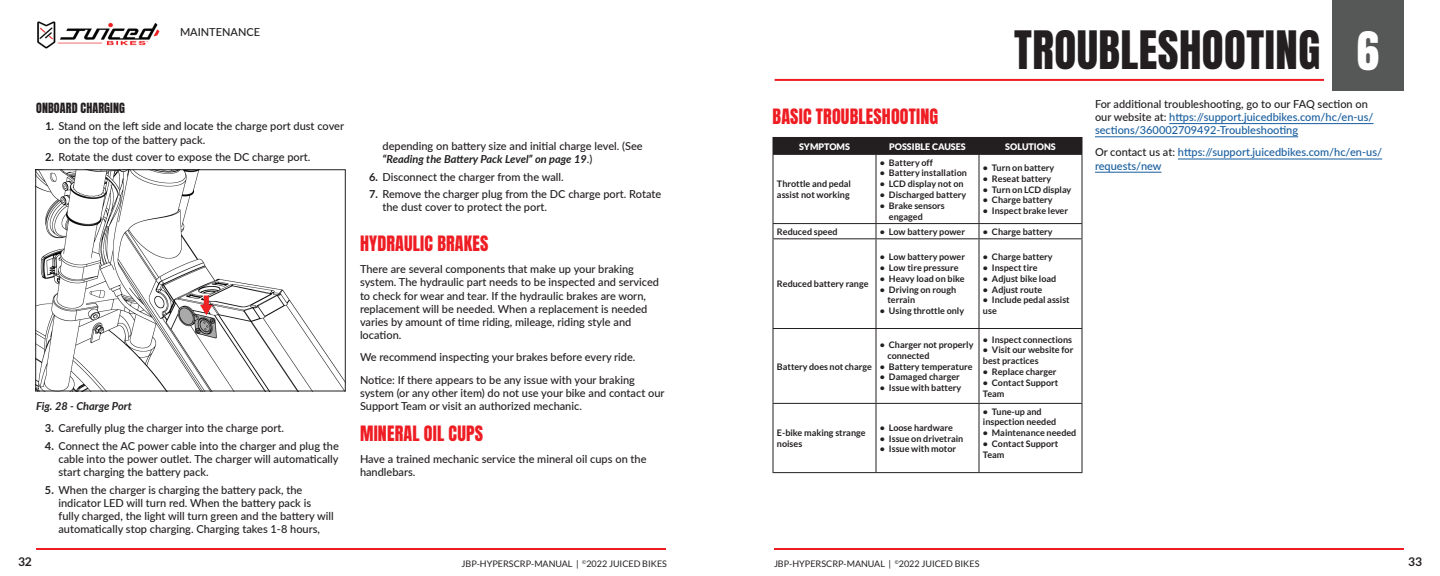
<style>
.page{position:relative;width:1440px;height:576px;background:#fff}
.page>*{position:absolute;margin:0;border:0;box-sizing:border-box;transform-origin:0 0}
.t1{font:45px "Anton";letter-spacing:.01em;color:#231f20}
.t2{font:45px "Anton";color:#fff}
.t3{font:18px "Anton";letter-spacing:.01em;color:#ee1d23}
.t4{font:12px "Anton";letter-spacing:.01em;color:#231f20}
.t5{font:700 12px "Lato";color:#231f20}
.t6{font:500 11px/13.2px "Lato";color:#231f20}
.t7{font:500 11px/13.2px "Lato";color:#175d9e}
.t8{font:italic 700 11px "Lato";color:#231f20}
.t9{font:700 9px/10.8px "Lato";color:#231f20}
.t10{font:9px "Lato";color:#231f20}
.t11{font:900 9px "Lato";color:#fff}
.s1{color:#231f20}
.s2{font-weight:700}
.s3{font-weight:700;font-style:italic}
</style>
<div class="page">
<hr style="left:775px;top:79px;width:549px;height:2px;background:#ee1d23">
<hr style="left:774px;top:548px;width:630px;height:2px;background:#ee1d23">
<div style="left:1332px;top:0;width:72px;height:91px;background:#565757"></div>
<img style="left:37px;top:21px;width:123px;height:28px">
<hr style="left:36px;top:548px;width:630px;height:2px;background:#ee1d23">
<img style="left:37px;top:171px;width:307px;height:218px">
<div style="left:35px;top:169px;width:311px;height:222px;border:1px solid #231f20"></div>
<div style="left:772px;top:137px;width:311px;height:17px;background:#231f20"></div>
<hr style="left:772px;top:154px;width:104px;height:1px;background:#231f20">
<hr style="left:772px;top:155px;width:2px;height:68px;background:#231f20">
<hr style="left:876px;top:154px;width:103px;height:1px;background:#231f20">
<hr style="left:876px;top:155px;width:1px;height:68px;background:#231f20">
<hr style="left:979px;top:154px;width:103px;height:1px;background:#231f20">
<hr style="left:978px;top:155px;width:2px;height:68px;background:#231f20">
<hr style="left:1082px;top:155px;width:1px;height:68px;background:#231f20">
<hr style="left:772px;top:223px;width:104px;height:1px;background:#231f20">
<svg style="left:772px;top:224px;width:2px;height:14px"></svg>
<hr style="left:876px;top:223px;width:103px;height:1px;background:#231f20">
<svg style="left:876px;top:224px;width:1px;height:14px"></svg>
<hr style="left:979px;top:223px;width:103px;height:1px;background:#231f20">
<svg style="left:978px;top:224px;width:2px;height:14px"></svg>
<svg style="left:1082px;top:224px;width:1px;height:14px"></svg>
<hr style="left:772px;top:238px;width:104px;height:1px;background:#231f20">
<hr style="left:772px;top:239px;width:2px;height:89px;background:#231f20">
<hr style="left:876px;top:238px;width:103px;height:1px;background:#231f20">
<hr style="left:876px;top:239px;width:1px;height:89px;background:#231f20">
<hr style="left:979px;top:238px;width:103px;height:1px;background:#231f20">
<hr style="left:978px;top:239px;width:2px;height:89px;background:#231f20">
<hr style="left:1082px;top:239px;width:1px;height:89px;background:#231f20">
<hr style="left:772px;top:328px;width:104px;height:1px;background:#231f20">
<hr style="left:772px;top:329px;width:2px;height:74px;background:#231f20">
<hr style="left:876px;top:328px;width:103px;height:1px;background:#231f20">
<hr style="left:876px;top:329px;width:1px;height:74px;background:#231f20">
<hr style="left:979px;top:328px;width:103px;height:1px;background:#231f20">
<hr style="left:978px;top:329px;width:2px;height:74px;background:#231f20">
<hr style="left:1082px;top:329px;width:1px;height:74px;background:#231f20">
<hr style="left:772px;top:403px;width:104px;height:1px;background:#231f20">
<hr style="left:772px;top:404px;width:2px;height:68px;background:#231f20">
<hr style="left:876px;top:403px;width:103px;height:1px;background:#231f20">
<hr style="left:876px;top:404px;width:1px;height:68px;background:#231f20">
<hr style="left:979px;top:403px;width:103px;height:1px;background:#231f20">
<hr style="left:978px;top:404px;width:2px;height:68px;background:#231f20">
<hr style="left:1082px;top:404px;width:1px;height:68px;background:#231f20">
<hr style="left:772px;top:472px;width:104px;height:1px;background:#231f20">
<hr style="left:876px;top:472px;width:103px;height:1px;background:#231f20">
<hr style="left:979px;top:472px;width:103px;height:1px;background:#231f20">
<hr style="left:1169px;top:123px;width:205px;height:1px;background:#175d9e">
<hr style="left:1095px;top:137px;width:203px;height:1px;background:#175d9e">
<hr style="left:1178px;top:159px;width:204px;height:1px;background:#175d9e">
<hr style="left:1095px;top:172px;width:66px;height:1px;background:#175d9e">
<p class="t6" style="left:180px;top:25px;width:82px">MAINTENANCE</p>
<h1 class="t2" style="left:1357px;top:29px;width:24px">6</h1>
<p class="t7" style="left:1095px;top:97px;width:280px"><span class="s1">For additional troubleshooting, go to our FAQ section on our website at:</span> https://support.juicedbikes.com/hc/en-us/ sections/360002709492-Troubleshooting</p>
<p class="t7" style="left:1095px;top:145px;width:289px"><span class="s1">Or contact us at:</span> https://support.juicedbikes.com/hc/en-us/ requests/new</p>
<h1 class="t1" style="left:1014px;top:27px;width:307px">TROUBLESHOOTING</h1>
<p class="t4" style="left:36px;top:101px;width:90px">ONBOARD CHARGING</p>
<p class="t6" style="left:58px;top:119px;width:287px;text-indent:-13px"><span class="s2">1.</span> Stand on the left side and locate the charge port dust cover on the top of the battery pack.</p>
<p class="t6" style="left:45px;top:150px;width:267px"><span class="s2">2.</span> Rotate the dust cover to expose the DC charge port.</p>
<h2 class="t3" style="left:773px;top:107px;width:167px">BASIC TROUBLESHOOTING</h2>
<p class="t11" style="left:799px;top:141px;width:52px">SYMPTOMS</p>
<p class="t11" style="left:889px;top:141px;width:78px">POSSIBLE CAUSES</p>
<p class="t11" style="left:1005px;top:141px;width:52px">SOLUTIONS</p>
<p class="t9" style="left:777px;top:178px;width:76px">Throttle and pedal assist not working</p>
<p class="t6" style="left:382px;top:139px;width:262px">depending on battery size and initial charge level. (See <span class="s3">“Reading the Battery Pack Level” on page 19</span>.)</p>
<p class="t6" style="left:369px;top:169px;width:196px"><span class="s2">6.</span> Disconnect the charger from the wall.</p>
<p class="t6" style="left:382px;top:187px;width:280px;text-indent:-13px"><span class="s2">7.</span> Remove the charger plug from the DC charge port. Rotate the dust cover to protect the port.</p>
<h2 class="t3" style="left:360px;top:234px;width:130px">HYDRAULIC BRAKES</h2>
<p class="t6" style="left:360px;top:262px;width:301px">There are several components that make up your braking system. The hydraulic part needs to be inspected and serviced to check for wear and tear. If the hydraulic brakes are worn, replacement will be needed. When a replacement is needed varies by amount of time riding, mileage, riding style and location.</p>
<p class="t6" style="left:360px;top:346px;width:277px;line-height:22.2px">We recommend inspecting your brakes before every ride.<br>Notice: If there appears to be any issue with your braking</p>
<p class="t6" style="left:360px;top:386px;width:306px">system (or any other item) do not use your bike and contact our<br>Support Team or visit an authorized mechanic.</p>
<h2 class="t3" style="left:360px;top:424px;width:124px">MINERAL OIL CUPS</h2>
<p class="t6" style="left:360px;top:452px;width:288px">Have a trained mechanic service the mineral oil cups on the handlebars.</p>
<p class="t9" style="left:880px;top:157px;width:54px">• Battery off</p>
<p class="t9" style="left:880px;top:168px;width:88px">• Battery installation</p>
<p class="t9" style="left:880px;top:178px;width:85px">• LCD display not on</p>
<p class="t9" style="left:880px;top:189px;width:88px">• Discharged battery</p>
<p class="t9" style="left:889px;top:200px;width:57px;text-indent:-9px">• Brake sensors engaged</p>
<p class="t9" style="left:983px;top:162px;width:73px">• Turn on battery</p>
<p class="t9" style="left:983px;top:173px;width:70px">• Reseat battery</p>
<p class="t9" style="left:983px;top:184px;width:90px">• Turn on LCD display</p>
<p class="t9" style="left:983px;top:195px;width:71px">• Charge battery</p>
<p class="t9" style="left:983px;top:205px;width:87px">• Inspect brake lever</p>
<p class="t9" style="left:777px;top:226px;width:62px">Reduced speed</p>
<p class="t9" style="left:880px;top:226px;width:87px">• Low battery power</p>
<p class="t9" style="left:983px;top:226px;width:71px">• Charge battery</p>
<p class="t9" style="left:880px;top:251px;width:87px">• Low battery power</p>
<p class="t9" style="left:880px;top:262px;width:80px">• Low tire pressure</p>
<p class="t9" style="left:880px;top:273px;width:86px">• Heavy load on bike</p>
<p class="t9" style="left:887px;top:284px;width:70px;text-indent:-7px">• Driving on rough terrain</p>
<p class="t9" style="left:880px;top:305px;width:86px">• Using throttle only</p>
<p class="t9" style="left:983px;top:251px;width:71px">• Charge battery</p>
<p class="t9" style="left:983px;top:262px;width:56px">• Inspect tire</p>
<p class="t9" style="left:983px;top:273px;width:75px">• Adjust bike load</p>
<p class="t9" style="left:983px;top:284px;width:61px">• Adjust route</p>
<p class="t9" style="left:983px;top:295px;width:88px">• Include pedal assist use</p>
<p class="t9" style="left:777px;top:278px;width:93px">Reduced battery range</p>
<p class="t9" style="left:983px;top:334px;width:91px">• Inspect connections</p>
<p class="t9" style="left:983px;top:345px;width:92px">• Visit our website for best practices</p>
<p class="t9" style="left:983px;top:366px;width:75px">• Replace charger</p>
<p class="t9" style="left:983px;top:377px;width:77px">• Contact Support<br>Team</p>
<p class="t9" style="left:887px;top:339px;width:88px;text-indent:-7px">• Charger not properly connected</p>
<p class="t9" style="left:880px;top:361px;width:94px">• Battery temperature</p>
<p class="t9" style="left:880px;top:372px;width:81px">• Damaged charger</p>
<p class="t9" style="left:880px;top:382px;width:83px">• Issue with battery</p>
<p class="t9" style="left:777px;top:361px;width:96px">Battery does not charge</p>
<p class="t8" style="left:36px;top:398px;width:97px">Fig. 28 - Charge Port</p>
<p class="t6" style="left:45px;top:421px;width:241px"><span class="s2">3.</span> Carefully plug the charger into the charge port.</p>
<p class="t6" style="left:58px;top:439px;width:282px;text-align:justify;text-indent:-13px"><span class="s2">4.</span> Connect the AC power cable into the charger and plug the cable into the power outlet. The charger will automatically start charging the battery pack.</p>
<p class="t6" style="left:58px;top:483px;width:277px;text-indent:-13px"><span class="s2">5.</span> When the charger is charging the battery pack, the indicator LED will turn red. When the battery pack is fully charged, the light will turn green and the battery will automatically stop charging. Charging takes 1-8 hours,</p>
<p class="t9" style="left:983px;top:406px;width:75px">• Tune-up and inspection needed</p>
<p class="t9" style="left:983px;top:427px;width:95px">• Maintenance needed</p>
<p class="t9" style="left:983px;top:438px;width:77px">• Contact Support<br>Team</p>
<p class="t9" style="left:880px;top:422px;width:75px">• Loose hardware</p>
<p class="t9" style="left:880px;top:433px;width:85px">• Issue on drivetrain</p>
<p class="t9" style="left:880px;top:444px;width:78px">• Issue with motor</p>
<p class="t9" style="left:777px;top:427px;width:90px">E-bike making strange noises</p>
<p class="t5" style="left:18px;top:555px;width:15px">32</p>
<p class="t10" style="left:462px;top:558px;width:207px">JBP-HYPERSCRP-MANUAL | <sup>©</sup>2022 JUICED BIKES</p>
<p class="t10" style="left:774px;top:558px;width:207px">JBP-HYPERSCRP-MANUAL | <sup>©</sup>2022 JUICED BIKES</p>
<p class="t5" style="left:1408px;top:555px;width:15px">33</p>
</div>
